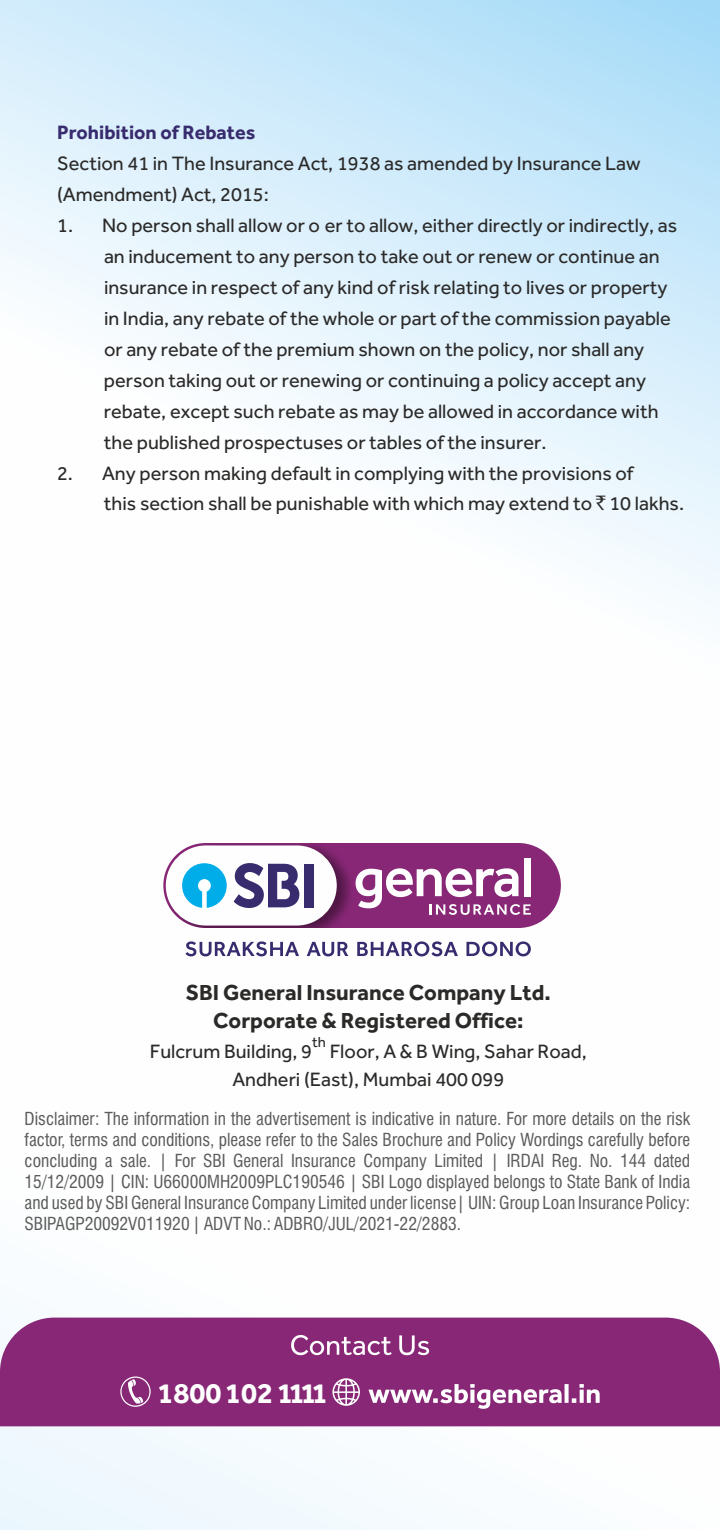
<style>
.page{position:relative;width:720px;height:1530px;background:#fff}
.page>*{position:absolute;margin:0;border:0;box-sizing:border-box;transform-origin:0 0}
.t1{font:700 29.5px "Effra";color:#fefefe}
.t2{font:700 22.5px/27.8px "Effra";color:#2b2a29;text-align:center}
.t3{font:20px/31px "Effra";color:#2b2a29}
.t4{font:700 20px "Effra";color:#382c6f}
.t5{font:condensed 17.5px/21px "Swiss 721 BT";color:#5b5b5b;text-align:justify}
.t6{font:15px "Effra";color:#2b2a29}
.s1{font-family:"Rupee Foradian"}
</style>
<div class="page">
<div style="left:0;top:1318px;width:720px;height:108px;background:#872776"></div>
<svg style="left:185px;top:941px;width:114px;height:15px"></svg>
<svg style="left:307px;top:942px;width:41px;height:14px"></svg>
<svg style="left:357px;top:941px;width:101px;height:15px"></svg>
<svg style="left:466px;top:941px;width:65px;height:15px"></svg>
<div style="left:163px;top:843px;width:398px;height:85px;background:#872776;border-radius:43px"></div>
<img style="left:169px;top:845px;width:181px;height:83px">
<div style="left:166px;top:845px;width:171px;height:81px;background:#fefefe;border-radius:40px"></div>
<svg style="left:182px;top:863px;width:45px;height:45px"></svg>
<svg style="left:234px;top:863px;width:65px;height:45px"></svg>
<div style="left:304px;top:864px;width:9px;height:43px;background:#382c6f"></div>
<div style="left:524px;top:858px;width:6px;height:38px;background:#fefefe"></div>
<svg style="left:356px;top:868px;width:175px;height:47px"></svg>
<svg style="left:120px;top:1376px;width:31px;height:31px"></svg>
<svg style="left:368px;top:1384px;width:232px;height:25px"></svg>
<svg style="left:332px;top:1378px;width:28px;height:28px"></svg>
<svg style="left:291px;top:1335px;width:138px;height:20px"></svg>
<p class="t4" style="left:57px;top:126px;width:200px">Prohibition of Rebates</p>
<p class="t3" style="left:57px;top:152px;width:585px">Section 41 in The Insurance Act, 1938 as amended by Insurance Law (Amendment) Act, 2015:</p>
<p class="t3" style="left:104px;top:213px;width:575px;text-indent:-47px">1. No person shall allow or o er to allow, either directly or indirectly, as an inducement to any person to take out or renew or continue an insurance in respect of any kind of risk relating to lives or property in India, any rebate of the whole or part of the commission payable or any rebate of the premium shown on the policy, nor shall any person taking out or renewing or continuing a policy accept any rebate, except such rebate as may be allowed in accordance with the published prospectuses or tables of the insurer.</p>
<p class="t3" style="left:104px;top:461px;width:582px;text-indent:-47px">2. Any person making default in complying with the provisions of<br>this section shall be punishable with which may extend to <span class="s1">`</span> 10 lakhs.</p>
<p class="t2" style="left:186px;top:982px;width:367px">SBI General Insurance Company Ltd.<br>Corporate &amp; Registered Office:</p>
<p class="t6" style="left:312px;top:1037px;width:15px">th</p>
<p class="t3" style="left:150px;top:1041px;width:439px;line-height:27.5px;text-align:center">Fulcrum Building, 9 Floor, A &amp; B Wing, Sahar Road,<br>Andheri (East), Mumbai 400 099</p>
<p class="t5" style="left:25px;top:1110px;width:667px">Disclaimer: The information in the advertisement is indicative in nature. For more details on the risk factor, terms and conditions, please refer to the Sales Brochure and Policy Wordings carefully before concluding a sale. | For SBI General Insurance Company Limited | IRDAI Reg. No. 144 dated 15/12/2009 | CIN: U66000MH2009PLC190546 | SBI Logo displayed belongs to State Bank of India and used by SBI General Insurance Company Limited under license| UIN: Group Loan Insurance Policy:<br>SBIPAGP20092V011920 | ADVT No.: ADBRO/JUL/2021-22/2883.</p>
<h1 class="t1" style="left:157px;top:1384px;width:172px">1800 102 1111</h1>
</div>
